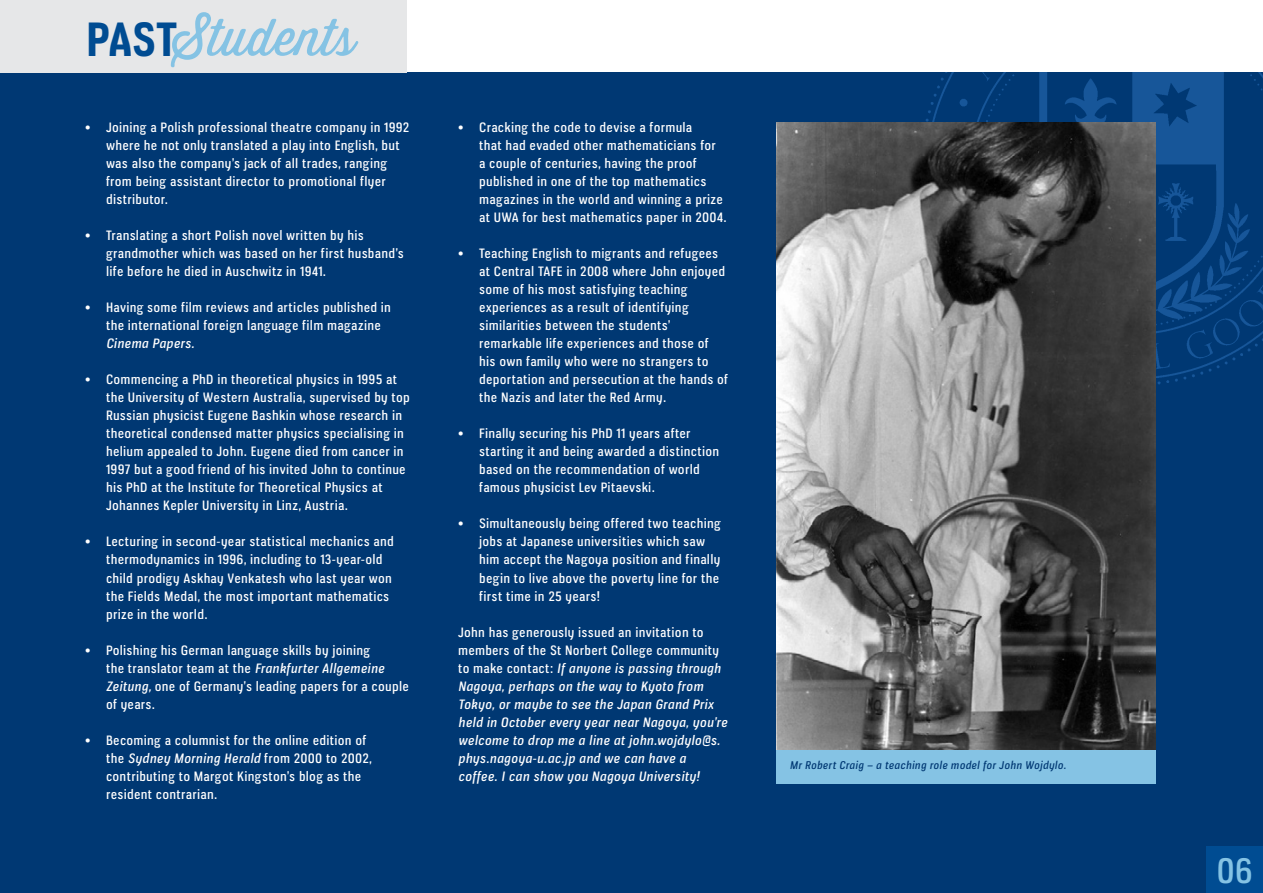
<style>
.page{position:relative;width:1263px;height:893px;background:#fff}
.page>*{position:absolute;margin:0;border:0;box-sizing:border-box;transform-origin:0 0}
.t1{font:50.7px "Thirsty Soft";color:#85c3e4}
.t2{font:700 45.15px "Veriox Rg";color:#004c92}
.t3{font:33.15px "Veriox Rg";color:#85c3e4}
.t4{font:12.75px/18px "Veriox Rg";letter-spacing:.02em;color:#fff}
.t5{font:italic 12.75px/18px "Veriox Rg";letter-spacing:.02em;color:#fff}
.t6{font:italic 10.5px "Veriox Rg";letter-spacing:.025em;color:#003873}
.s1{font-style:italic}
.s2{font-style:normal}
</style>
<div class="page">
<div style="left:0;top:72px;width:1263px;height:821px;background:#003873"></div>
<img style="left:926px;top:72px;width:337px;height:322px">
<div style="left:1206px;top:847px;width:57px;height:46px;background:#004c92"></div>
<img style="left:776px;top:122px;width:379px;height:628px">
<div style="left:776px;top:750px;width:379px;height:34px;background:#85c3e4"></div>
<div style="left:0;top:0;width:406px;height:72px;background:#e6e7e8"></div>
<p class="t1" style="left:173px;top:1px;width:184px">Students</p>
<p class="t2" style="left:86px;top:13px;width:93px">PAST</p>
<p class="t4" style="left:106px;top:119px;width:305px;text-indent:-21px">• Joining a Polish professional theatre company in 1992 where he not only translated a play into English, but was also the company’s jack of all trades, ranging from being assistant director to promotional flyer distributor.</p>
<p class="t4" style="left:106px;top:227px;width:299px;text-indent:-21px">• Translating a short Polish novel written by his grandmother which was based on her first husband’s life before he died in Auschwitz in 1941.</p>
<p class="t4" style="left:106px;top:299px;width:286px;text-indent:-21px">• Having some film reviews and articles published in the international foreign language film magazine<br><span class="s1">Cinema Papers.</span></p>
<p class="t4" style="left:106px;top:371px;width:305px;text-indent:-21px">• Commencing a PhD in theoretical physics in 1995 at the University of Western Australia, supervised by top Russian physicist Eugene Bashkin whose research in theoretical condensed matter physics specialising in helium appealed to John. Eugene died from cancer in 1997 but a good friend of his invited John to continue his PhD at the Institute for Theoretical Physics at Johannes Kepler University in Linz, Austria.</p>
<p class="t4" style="left:106px;top:533px;width:289px;text-indent:-21px">• Lecturing in second-year statistical mechanics and thermodynamics in 1996, including to 13-year-old child prodigy Askhay Venkatesh who last year won the Fields Medal, the most important mathematics prize in the world.</p>
<p class="t4" style="left:106px;top:641px;width:304px;text-indent:-21px">• Polishing his German language skills by joining<br>the translator team at the <span class="s1">Frankfurter Allgemeine Zeitung,</span> one of Germany’s leading papers for a couple of years.</p>
<p class="t4" style="left:106px;top:731px;width:267px;text-indent:-21px">• Becoming a columnist for the online edition of the <span class="s1">Sydney Morning Herald</span> from 2000 to 2002, contributing to Margot Kingston’s blog as the resident contrarian.</p>
<p class="t4" style="left:479px;top:119px;width:249px;text-indent:-21px">• Cracking the code to devise a formula<br>that had evaded other mathematicians for<br>a couple of centuries, having the proof published in one of the top mathematics magazines in the world and winning a prize at UWA for best mathematics paper in 2004.</p>
<p class="t4" style="left:479px;top:245px;width:250px;text-indent:-21px">• Teaching English to migrants and refugees at Central TAFE in 2008 where John enjoyed some of his most satisfying teaching experiences as a result of identifying similarities between the students’ remarkable life experiences and those of his own family who were no strangers to deportation and persecution at the hands of the Nazis and later the Red Army.</p>
<p class="t4" style="left:479px;top:425px;width:242px;text-indent:-21px">• Finally securing his PhD 11 years after starting it and being awarded a distinction based on the recommendation of world famous physicist Lev Pitaevski.</p>
<p class="t4" style="left:479px;top:515px;width:243px;text-indent:-21px">• Simultaneously being offered two teaching jobs at Japanese universities which saw him accept the Nagoya position and finally begin to live above the poverty line for the first time in 25 years!</p>
<p class="t5" style="left:458px;top:623px;width:271px"><span class="s2">John has generously issued an invitation to members of the St Norbert College community to make contact:</span> If anyone is passing through Nagoya, perhaps on the way to Kyoto from Tokyo, or maybe to see the Japan Grand Prix held in October every year near Nagoya, you’re welcome to drop me a line at john.wojdylo@s. phys.nagoya-u.ac.jp and we can have a coffee. I can show you Nagoya University!</p>
<p class="t6" style="left:790px;top:759px;width:278px">Mr Robert Craig – a teaching role model for John Wojdylo.</p>
<p class="t3" style="left:1216px;top:851px;width:38px">06</p>
</div>
